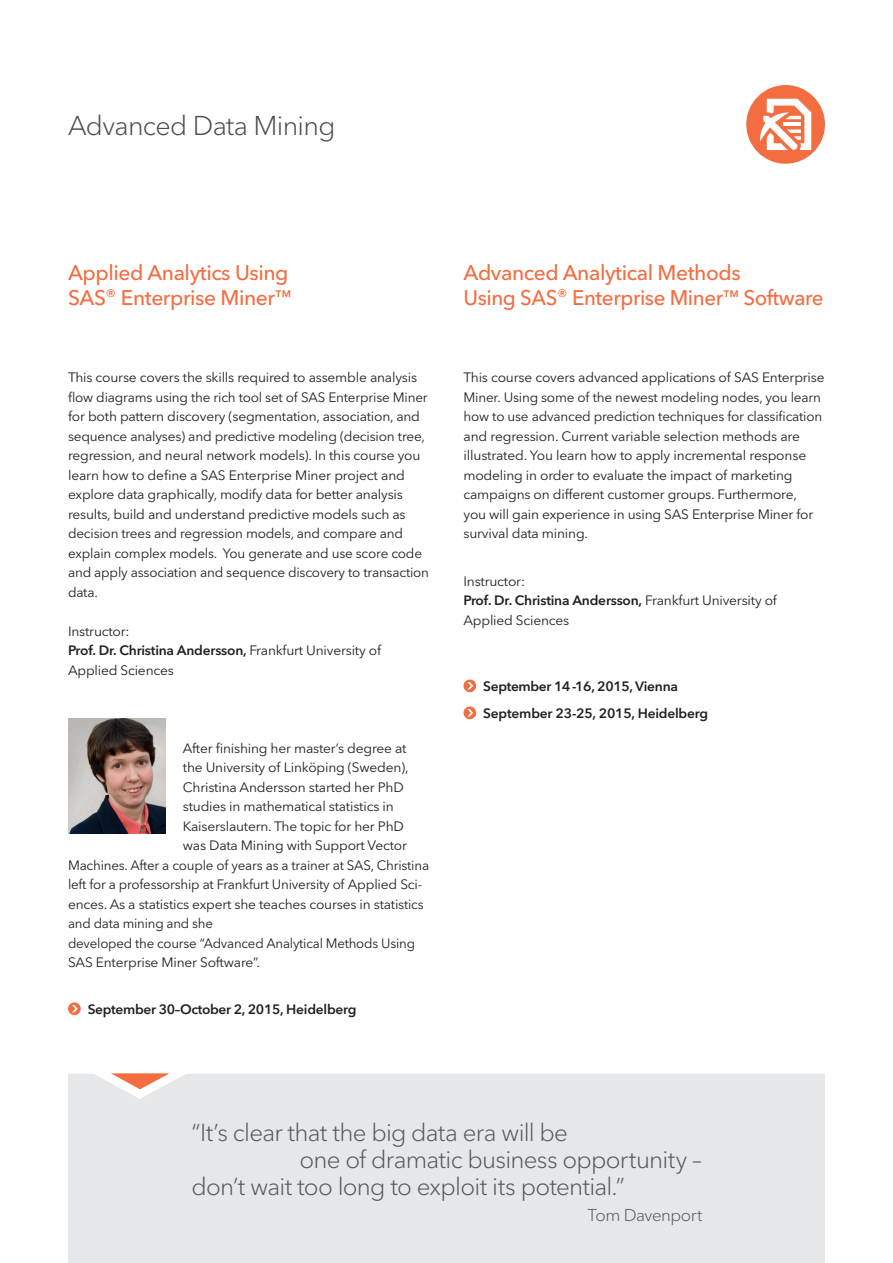
<style>
.page{position:relative;width:893px;height:1263px;background:#fff}
.page>*{position:absolute;margin:0;border:0;box-sizing:border-box;transform-origin:0 0}
.t1{font:300 27px "Avenir Next W1 G";letter-spacing:-.025em;color:#4b4c4d}
.t2{font:300 24.3px "Avenir Next W1 G";letter-spacing:-.03em;color:#57585a}
.t3{font:500 21px/25.5px "Avenir Next W1 G";letter-spacing:-.02em;color:#f36d41}
.t4{font:300 16.95px "Avenir Next W1 G";letter-spacing:-.03em;color:#57585a}
.t5{font:13.5px/19.5px "Avenir Next W1 G";letter-spacing:-.015em;color:#231f20}
.t6{font:600 13.5px/27px "Avenir Next W1 G";letter-spacing:-.025em;color:#231f20}
.s1{font-size:18px}
.s2{font-size:16.5px}
.s3{font-weight:600}
</style>
<div class="page">
<div style="left:68px;top:1074px;width:757px;height:189px;background:#e6e7e9"></div>
<svg style="left:74px;top:1073px;width:132px;height:26px"></svg>
<svg style="left:463px;top:679px;width:13px;height:13px"></svg>
<svg style="left:467px;top:682px;width:6px;height:7px"></svg>
<svg style="left:463px;top:706px;width:13px;height:13px"></svg>
<svg style="left:467px;top:709px;width:6px;height:7px"></svg>
<svg style="left:68px;top:1002px;width:13px;height:13px"></svg>
<svg style="left:72px;top:1005px;width:6px;height:7px"></svg>
<img style="left:68px;top:719px;width:98px;height:114px">
<div style="left:746px;top:85px;width:79px;height:79px;background:#f36d41;border-radius:50%"></div>
<svg style="left:760px;top:99px;width:51px;height:51px"></svg>
<h1 class="t1" style="left:68px;top:110px;width:269px">Advanced Data Mining</h1>
<h3 class="t3" style="left:68px;top:259px;width:225px">Applied Analytics Using<br>SAS<span class="s1">®</span> Enterprise Miner<span class="s2">™</span></h3>
<p class="t5" style="left:68px;top:368px;width:363px">This course covers the skills required to assemble analysis flow diagrams using the rich tool set of SAS Enterprise Miner for both pattern discovery (segmentation, association, and sequence analyses) and predictive modeling (decision tree, regression, and neural network models). In this course you learn how to define a SAS Enterprise Miner project and explore data graphically, modify data for better analysis results, build and understand predictive models such as decision trees and regression models, and compare and explain complex models. You generate and use score code and apply association and sequence discovery to transaction data.</p>
<p class="t5" style="left:68px;top:621px;width:315px">Instructor:<br><span class="s3">Prof. Dr. Christina Andersson,</span> Frankfurt University of<br>Applied Sciences</p>
<p class="t5" style="left:183px;top:738px;width:225px">After finishing her master’s degree at</p>
<p class="t5" style="left:183px;top:758px;width:227px">the University of Linköping (Sweden),</p>
<p class="t5" style="left:183px;top:777px;width:222px">Christina Andersson started her PhD</p>
<p class="t5" style="left:183px;top:797px;width:212px">studies in mathematical statistics in</p>
<p class="t5" style="left:183px;top:816px;width:223px">Kaiserslautern. The topic for her PhD</p>
<p class="t5" style="left:183px;top:836px;width:226px">was Data Mining with Support Vector</p>
<p class="t5" style="left:68px;top:855px;width:363px">Machines. After a couple of years as a trainer at SAS, Christina</p>
<p class="t5" style="left:68px;top:875px;width:356px">left for a professorship at Frankfurt University of Applied Sci-</p>
<p class="t5" style="left:68px;top:894px;width:357px">ences. As a statistics expert she teaches courses in statistics</p>
<p class="t5" style="left:68px;top:914px;width:147px">and data mining and she</p>
<p class="t5" style="left:68px;top:933px;width:348px">developed the course “Advanced Analytical Methods Using</p>
<p class="t5" style="left:68px;top:953px;width:194px">SAS Enterprise Miner Software”.</p>
<p class="t6" style="left:88px;top:995px;width:270px">September 30–October 2, 2015, Heidelberg</p>
<h3 class="t3" style="left:463px;top:259px;width:362px">Advanced Analytical Methods<br>Using SAS<span class="s1">®</span> Enterprise Miner<span class="s2">™</span> Software</h3>
<p class="t5" style="left:463px;top:368px;width:363px">This course covers advanced applications of SAS Enterprise Miner. Using some of the newest modeling nodes, you learn how to use advanced prediction techniques for classification and regression. Current variable selection methods are illustrated. You learn how to apply incremental response modeling in order to evaluate the impact of marketing campaigns on different customer groups. Furthermore,<br>you will gain experience in using SAS Enterprise Miner for survival data mining.</p>
<p class="t5" style="left:463px;top:571px;width:315px">Instructor:<br><span class="s3">Prof. Dr. Christina Andersson,</span> Frankfurt University of<br>Applied Sciences</p>
<p class="t6" style="left:483px;top:673px;width:226px">September 14-16, 2015, Vienna<br>September 23-25, 2015, Heidelberg</p>
<h2 class="t2" style="left:191px;top:1118px;width:378px">“It’s clear that the big data era will be</h2>
<h2 class="t2" style="left:299px;top:1145px;width:404px">one of dramatic business opportunity –</h2>
<h2 class="t2" style="left:191px;top:1171px;width:435px">don’t wait too long to exploit its potential.”</h2>
<p class="t4" style="left:588px;top:1205px;width:116px">Tom Davenport</p>
</div>
